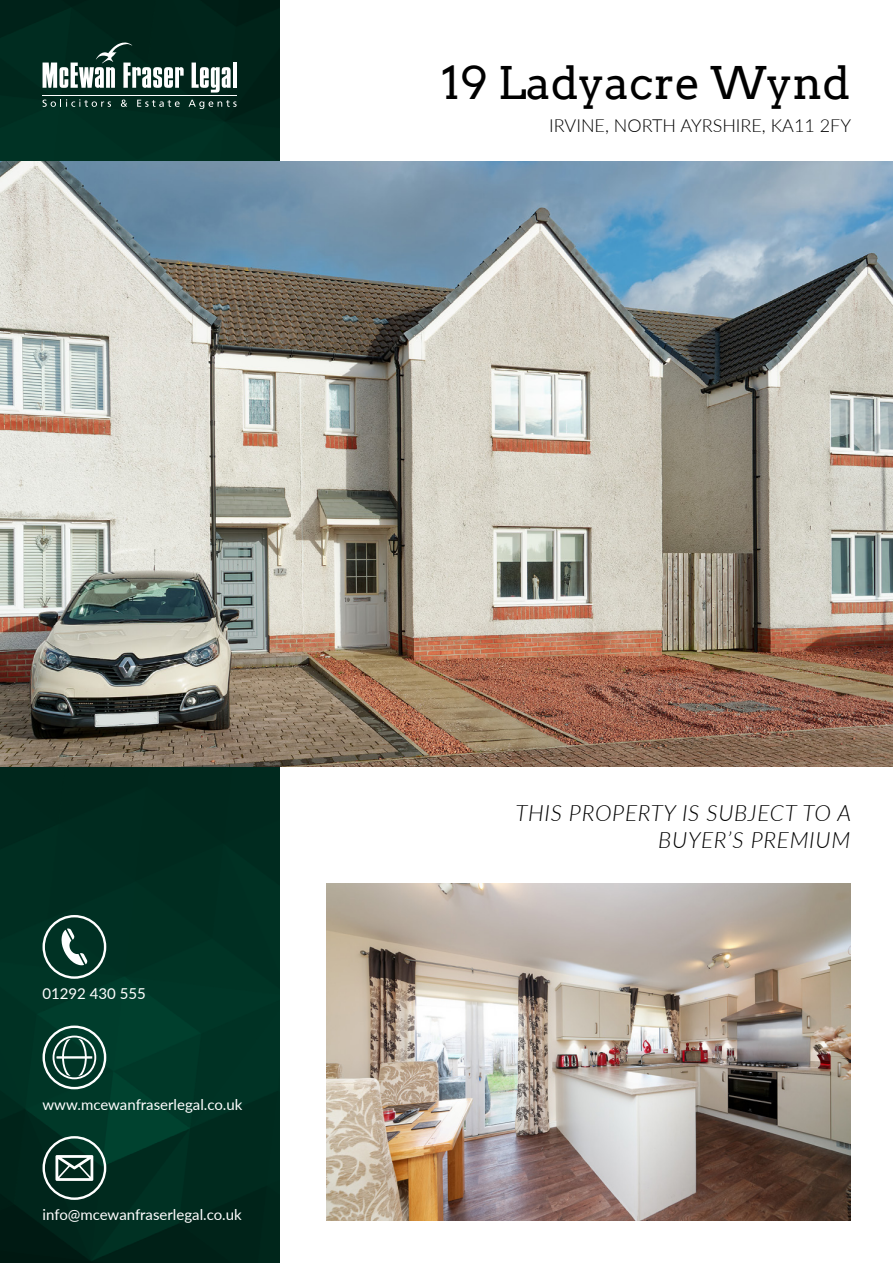
<style>
.page{position:relative;width:893px;height:1263px;background:#fff}
.page>*{position:absolute;margin:0;border:0;box-sizing:border-box;transform-origin:0 0}
.t1{font:45px "Arvo";color:#000}
.t2{font:italic 300 22.5px/27px "Lato";letter-spacing:.03em;color:#000;text-align:right}
.t3{font:300 18px "Lato";color:#000}
.t4{font:15px "Lato";color:#fff}
</style>
<div class="page">
<img style="left:0;top:0;width:279px;height:1263px">
<img style="left:0;top:162px;width:893px;height:605px">
<svg style="left:43px;top:43px;width:141px;height:45px"></svg>
<svg style="left:192px;top:63px;width:39px;height:30px"></svg>
<hr style="left:233px;top:63px;width:4px;height:25px;background:#fff">
<hr style="left:43px;top:95px;width:194px;height:1px;background:#fff">
<svg style="left:43px;top:99px;width:68px;height:8px"></svg>
<svg style="left:121px;top:100px;width:6px;height:7px"></svg>
<svg style="left:137px;top:100px;width:43px;height:7px"></svg>
<svg style="left:189px;top:100px;width:48px;height:9px"></svg>
<img style="left:326px;top:883px;width:524px;height:337px">
<svg style="left:43px;top:915px;width:63px;height:64px;background:#335a4f"></svg>
<svg style="left:43px;top:1025px;width:63px;height:64px;background:#3a6559"></svg>
<svg style="left:43px;top:1136px;width:63px;height:64px;background:#3a5b52"></svg>
<h1 class="t1" style="left:441px;top:55px;width:411px">19 Ladyacre Wynd</h1>
<p class="t3" style="left:549px;top:113px;width:303px">IRVINE, NORTH AYRSHIRE, KA11 2FY</p>
<p class="t4" style="left:43px;top:983px;width:105px">01292 430 555</p>
<p class="t4" style="left:43px;top:1094px;width:201px">www.mcewanfraserlegal.co.uk</p>
<p class="t4" style="left:43px;top:1204px;width:201px">info@mcewanfraserlegal.co.uk</p>
<h2 class="t2" style="left:515px;top:798px;width:337px">THIS PROPERTY IS SUBJECT TO A<br>BUYER’S PREMIUM</h2>
</div>
